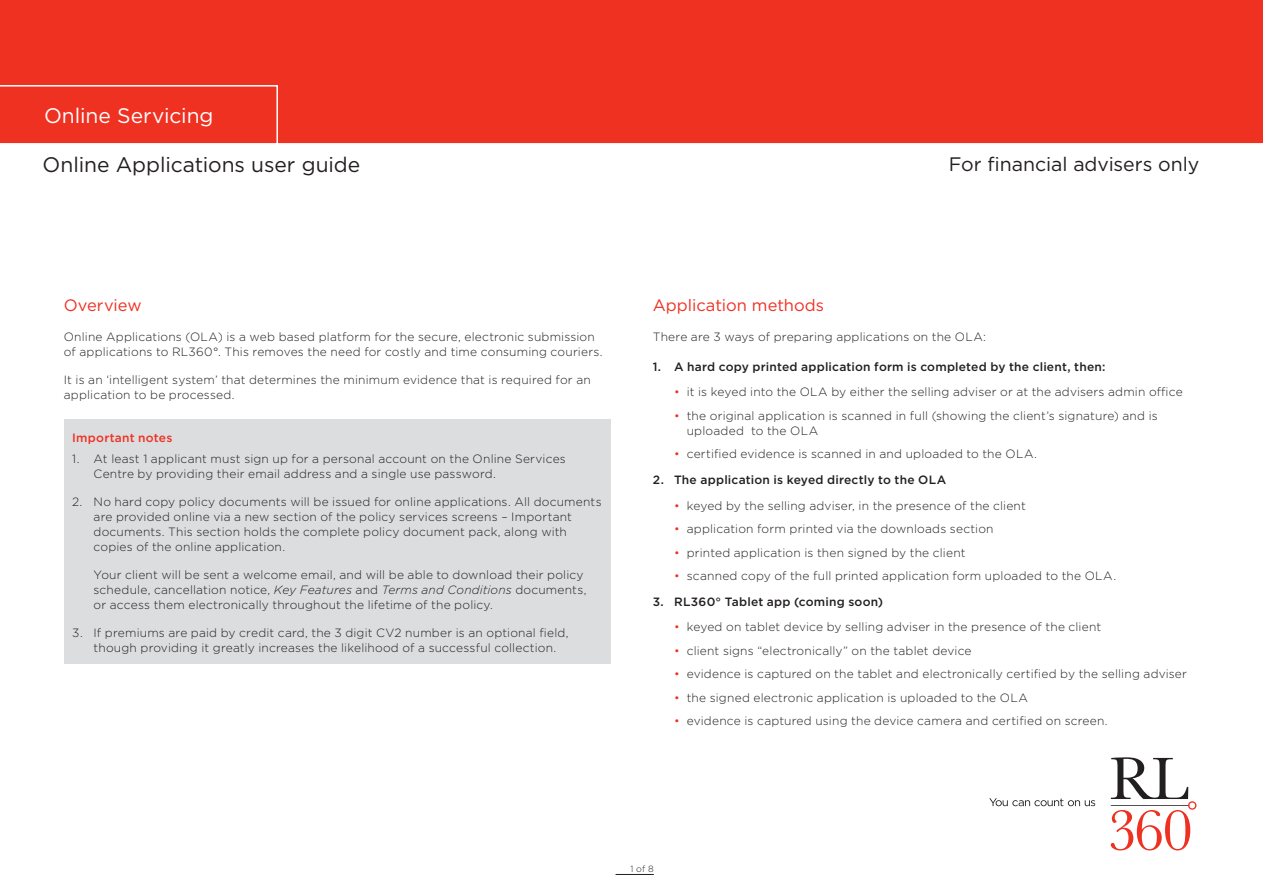
<style>
.page{position:relative;width:1263px;height:893px;background:#fff}
.page>*{position:absolute;margin:0;border:0;box-sizing:border-box;transform-origin:0 0}
.Literature_Item_name{font:21px "Gotham";letter-spacing:-.005em;color:#231f20}
.Product_Name{font:21px "Gotham";letter-spacing:-.005em;color:#fff}
.Item_Name{font:19.5px "Gotham";color:#231f20}
.Heading{font:16.5px "Gotham";color:#ef3122}
.Body_text{font:300 12px/15px "Gotham";letter-spacing:.015em;color:#231f20}
._1__indent{font:500 12px "Gotham";letter-spacing:.015em;color:#231f20}
.t1{font:500 12px "Gotham";letter-spacing:.02em;color:#ef3122}
.page_number{font:300 9px "Gotham";color:#231f20}
.s1{font-style:italic}
.s2{color:#ef3122}
</style>
<div class="page">
<hr style="left:615px;top:874px;width:39px;height:1px;background:#231f20">
<svg style="left:1111px;top:757px;width:85px;height:93px"></svg>
<svg style="left:989px;top:798px;width:106px;height:8px"></svg>
<div style="left:64px;top:420px;width:546px;height:244px;background:#dcdddf"></div>
<div style="left:0;top:0;width:1263px;height:144px;background:#ef3122"></div>
<div style="left:0;top:85px;width:278px;height:59px;background:#ef3122"></div>
<p class="Product_Name" style="left:44px;top:102px;width:171px">Online Servicing</p>
<p class="Literature_Item_name" style="left:43px;top:151px;width:319px">Online Applications user guide</p>
<p class="Heading" style="left:64px;top:294px;width:79px">Overview</p>
<p class="Body_text" style="left:64px;top:329px;width:540px">Online Applications (OLA) is a web based platform for the secure, electronic submission of applications to RL360°. This removes the need for costly and time consuming couriers.</p>
<p class="Body_text" style="left:64px;top:371px;width:528px">It is an ‘intelligent system’ that determines the minimum evidence that is required for an application to be processed.</p>
<p class="t1" style="left:72px;top:430px;width:102px">Important notes</p>
<p class="Body_text" style="left:94px;top:451px;width:474px;text-indent:-21px">1. At least 1 applicant must sign up for a personal account on the Online Services<br>Centre by providing their email address and a single use password.</p>
<p class="Body_text" style="left:94px;top:494px;width:510px;text-indent:-21px">2. No hard copy policy documents will be issued for online applications. All documents are provided online via a new section of the policy services screens – Important documents. This section holds the complete policy document pack, along with copies of the online application.</p>
<p class="Body_text" style="left:94px;top:567px;width:494px">Your client will be sent a welcome email, and will be able to download their policy schedule, cancellation notice, <span class="s1">Key Features</span> and <span class="s1">Terms and Conditions</span> documents, or access them electronically throughout the lifetime of the policy.</p>
<p class="Body_text" style="left:94px;top:624px;width:476px;text-indent:-21px">3. If premiums are paid by credit card, the 3 digit CV2 number is an optional field, though providing it greatly increases the likelihood of a successful collection.</p>
<p class="Item_Name" style="left:949px;top:151px;width:252px">For financial advisers only</p>
<p class="Heading" style="left:653px;top:294px;width:173px">Application methods</p>
<p class="Body_text" style="left:653px;top:329px;width:335px">There are 3 ways of preparing applications on the OLA:</p>
<p class="_1__indent" style="left:653px;top:359px;width:454px">1. A hard copy printed application form is completed by the client, then:</p>
<p class="Body_text" style="left:674px;top:384px;width:510px"><span class="s2">•</span> it is keyed into the OLA by either the selling adviser or at the advisers admin office</p>
<p class="Body_text" style="left:687px;top:408px;width:472px;text-indent:-13px"><span class="s2">•</span> the original application is scanned in full (showing the client’s signature) and is uploaded to the OLA</p>
<p class="Body_text" style="left:674px;top:446px;width:364px"><span class="s2">•</span> certified evidence is scanned in and uploaded to the OLA.</p>
<p class="_1__indent" style="left:653px;top:472px;width:295px">2. The application is keyed directly to the OLA</p>
<p class="Body_text" style="left:674px;top:497px;width:353px"><span class="s2">•</span> keyed by the selling adviser, in the presence of the client</p>
<p class="Body_text" style="left:674px;top:521px;width:321px"><span class="s2">•</span> application form printed via the downloads section</p>
<p class="Body_text" style="left:674px;top:544px;width:293px"><span class="s2">•</span> printed application is then signed by the client</p>
<p class="Body_text" style="left:674px;top:568px;width:444px"><span class="s2">•</span> scanned copy of the full printed application form uploaded to the OLA.</p>
<p class="_1__indent" style="left:653px;top:594px;width:232px">3. RL360° Tablet app (coming soon)</p>
<p class="Body_text" style="left:674px;top:619px;width:429px"><span class="s2">•</span> keyed on tablet device by selling adviser in the presence of the client</p>
<p class="Body_text" style="left:674px;top:643px;width:299px"><span class="s2">•</span> client signs “electronically” on the tablet device</p>
<p class="Body_text" style="left:674px;top:666px;width:514px"><span class="s2">•</span> evidence is captured on the tablet and electronically certified by the selling adviser</p>
<p class="Body_text" style="left:674px;top:690px;width:355px"><span class="s2">•</span> the signed electronic application is uploaded to the OLA</p>
<p class="Body_text" style="left:674px;top:713px;width:435px"><span class="s2">•</span> evidence is captured using the device camera and certified on screen.</p>
<p class="page_number" style="left:630px;top:863px;width:25px">1 of 8</p>
</div>
